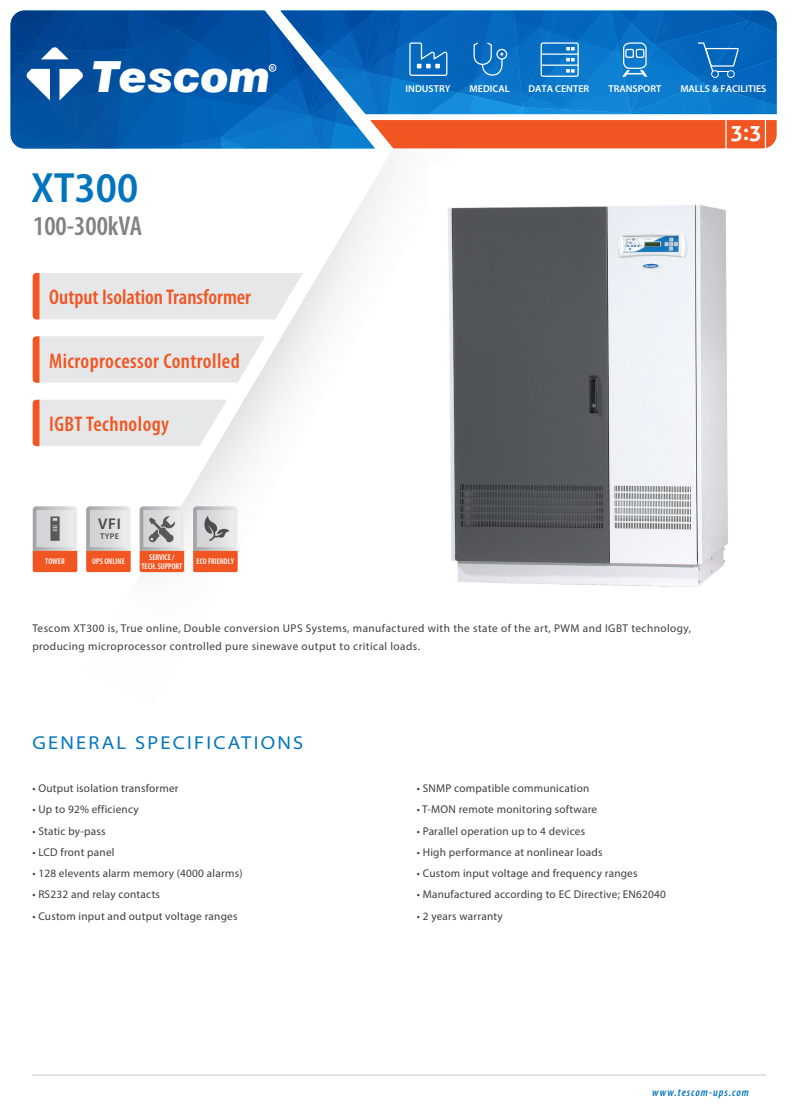
<style>
.page{position:relative;width:798px;height:1117px;background:#fff}
.page>*{position:absolute;margin:0;border:0;box-sizing:border-box;transform-origin:0 0}
.t1{font:italic 900 42.88px "Swiss 721 BT";color:#fff}
.t2{font:600 semi-condensed 42.5px "Myriad Pro";color:#0075bd}
.t3{font:600 condensed 27.5px "Myriad Pro";color:#808285}
.t4{font:600 condensed 21.25px "Myriad Pro";letter-spacing:.015em;color:#f15622}
.t5{font:700 21.25px "Aller";color:#fff}
.t6{font:semi-expanded 18.75px "Myriad Pro";letter-spacing:.12em;color:#0075bd}
.t7{font:600 15.62px "Myriad Pro";color:#4b4c4d}
.t8{font:11.25px "Myriad Pro";letter-spacing:.02em;color:#3e3e3f}
.t9{font:11.25px "Myriad Pro";letter-spacing:.04em;color:#3e3e3f}
.t10{font:italic 600 condensed 11.25px "Myriad Pro";letter-spacing:.09em;color:#0075bd}
.t11{font:600 10px "Myriad Pro";color:#fff}
.t12{font:600 condensed 8.25px/9.4px "Myriad Pro";color:#fff;text-align:center}
.t13{font:600 8.25px "Myriad Pro";color:#4b4c4d}
.t14{font:700 5.12px "Arial";color:#fff}
.s1{font-weight:400;color:#fff}
</style>
<div class="page">
<img style="left:84px;top:148px;width:396px;height:425px">
<hr style="left:36px;top:159px;width:133px;height:1px;background:#fff">
<svg style="left:33px;top:273px;width:270px;height:46px;background:#e7e4e4"></svg>
<svg style="left:33px;top:336px;width:232px;height:46px;background:#e7e3e4"></svg>
<svg style="left:33px;top:399px;width:194px;height:47px;background:#e8e3e3"></svg>
<hr style="left:32px;top:1074px;width:733px;height:1px;background:#c7c8ca">
<img style="left:428px;top:163px;width:300px;height:424px">
<svg style="left:32px;top:504px;width:100px;height:68px;background:#dfb4a7"></svg>
<svg style="left:138px;top:504px;width:101px;height:68px;background:#d7ada0"></svg>
<svg style="left:11px;top:11px;width:765px;height:137px;background:#2f6cab"></svg>
<p class="t1" style="left:93px;top:51px;width:179px">Tescom</p>
<p class="t14" style="left:270px;top:64px;width:5px">R</p>
<p class="t2" style="left:31px;top:161px;width:109px">XT300</p>
<p class="t3" style="left:21px;top:209px;width:122px"><span class="s1">5</span>100-300kVA</p>
<p class="t4" style="left:49px;top:284px;width:203px">Output Isolation Transformer</p>
<p class="t4" style="left:49px;top:347px;width:192px">Microprocessor Controlled</p>
<p class="t4" style="left:49px;top:410px;width:121px">IGBT Technology</p>
<p class="t7" style="left:98px;top:513px;width:24px">VFI</p>
<p class="t13" style="left:100px;top:530px;width:21px">TYPE</p>
<p class="t12" style="left:45px;top:556px;width:21px">TOWER</p>
<p class="t12" style="left:92px;top:556px;width:34px">UPS ONLINE</p>
<p class="t12" style="left:141px;top:552px;width:42px">SERVICE /<br>TECH. SUPPORT</p>
<p class="t12" style="left:196px;top:556px;width:39px">ECO FRIENDLY</p>
<p class="t11" style="left:405px;top:82px;width:46px">INDUSTRY</p>
<p class="t11" style="left:469px;top:82px;width:42px">MEDICAL</p>
<p class="t11" style="left:528px;top:82px;width:62px">DATA CENTER</p>
<p class="t11" style="left:608px;top:82px;width:54px">TRANSPORT</p>
<p class="t11" style="left:680px;top:82px;width:88px">MALLS &amp; FACILITIES</p>
<p class="t5" style="left:730px;top:119px;width:33px">3:3</p>
<p class="t9" style="left:32px;top:620px;width:660px">Tescom XT300 is, True online, Double conversion UPS Systems, manufactured with the state of the art, PWM and IGBT technology,</p>
<p class="t9" style="left:32px;top:639px;width:389px">producing microprocessor controlled pure sinewave output to critical loads.</p>
<p class="t6" style="left:32px;top:730px;width:272px">GENERAL SPECIFICATIONS</p>
<p class="t8" style="left:32px;top:781px;width:148px">• Output isolation transformer</p>
<p class="t8" style="left:32px;top:802px;width:108px">• Up to 92% efficiency</p>
<p class="t8" style="left:32px;top:823px;width:75px">• Static by-pass</p>
<p class="t8" style="left:32px;top:845px;width:84px">• LCD front panel</p>
<p class="t8" style="left:32px;top:866px;width:212px">• 128 elevents alarm memory (4000 alarms)</p>
<p class="t8" style="left:32px;top:887px;width:129px">• RS232 and relay contacts</p>
<p class="t8" style="left:32px;top:908px;width:207px">• Custom input and output voltage ranges</p>
<p class="t8" style="left:416px;top:781px;width:174px">• SNMP compatible communication</p>
<p class="t8" style="left:416px;top:802px;width:182px">• T-MON remote monitoring software</p>
<p class="t8" style="left:416px;top:823px;width:170px">• Parallel operation up to 4 devices</p>
<p class="t8" style="left:416px;top:845px;width:187px">• High performance at nonlinear loads</p>
<p class="t8" style="left:416px;top:866px;width:222px">• Custom input voltage and frequency ranges</p>
<p class="t8" style="left:416px;top:887px;width:251px">• Manufactured according to EC Directive; EN62040</p>
<p class="t8" style="left:416px;top:908px;width:88px">• 2 years warranty</p>
<p class="t10" style="left:651px;top:1084px;width:98px">www.tescom-ups.com</p>
</div>
